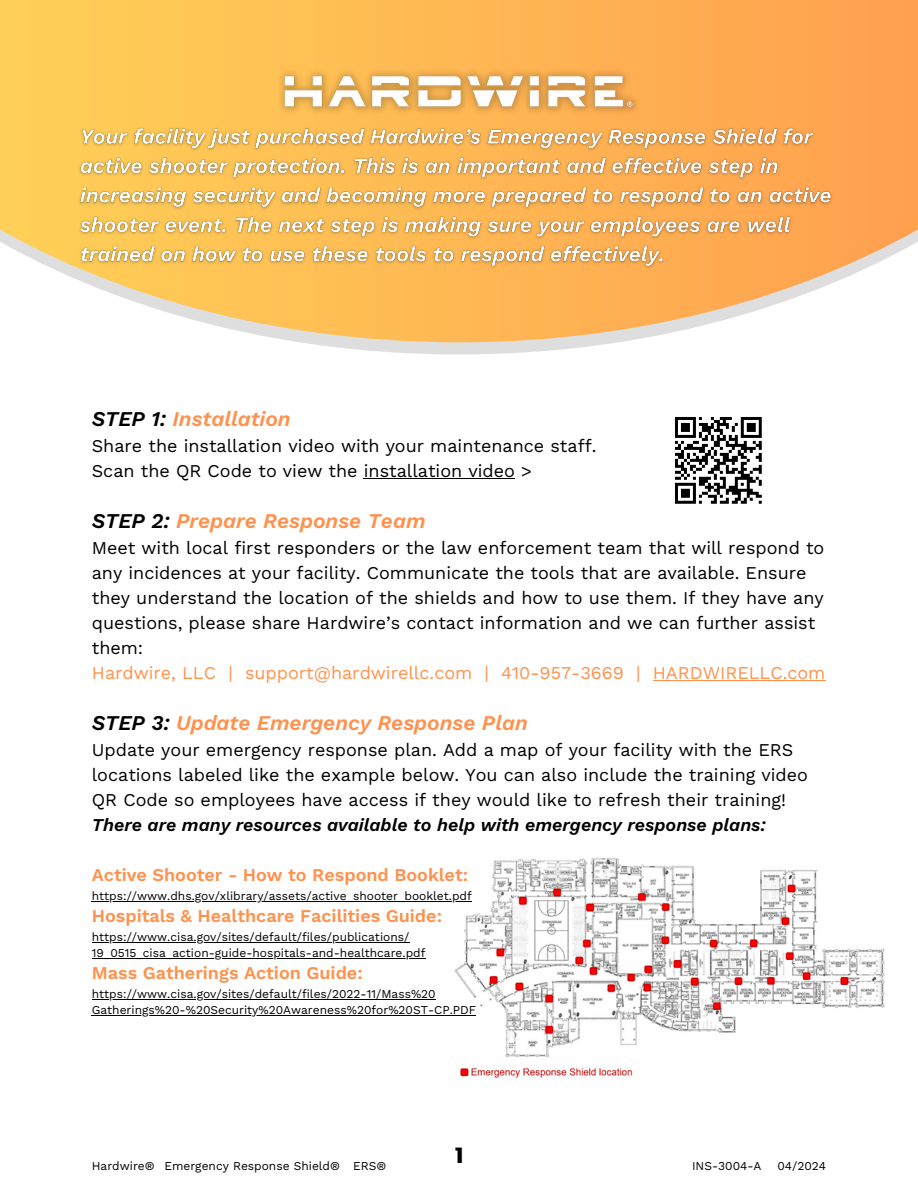
<style>
.page{position:relative;width:918px;height:1188px;background:#fff}
.page>*{position:absolute;margin:0;border:0;box-sizing:border-box;transform-origin:0 0}
.t1{font:700 24px "Teko";color:#000}
.t2{font:italic 600 21px "Work Sans";color:#ff914d}
.t3{font:18px/25px "Work Sans";color:#000}
.t4{font:600 18px "Work Sans";color:#ff914d}
.t5{font:12px "Work Sans";color:#000}
.s1{color:#000}
.s2{color:#ff914d}
.s3{font-weight:600;font-style:italic}
</style>
<div class="page">
<svg style="left:299px;top:342px;width:320px;height:13px;fill:#dedede"></svg>
<svg style="left:0;top:0;width:918px;height:342px;background:#fdc370"></svg>
<img style="left:454px;top:858px;width:431px;height:220px">
<hr style="left:364px;top:478px;width:151px;height:1px;background:#000">
<hr style="left:653px;top:680px;width:172px;height:1px;background:#ff914d">
<hr style="left:92px;top:901px;width:380px;height:1px;background:#000">
<hr style="left:92px;top:942px;width:317px;height:1px;background:#000">
<hr style="left:92px;top:958px;width:333px;height:1px;background:#000">
<hr style="left:92px;top:999px;width:344px;height:1px;background:#000">
<hr style="left:92px;top:1015px;width:384px;height:1px;background:#000">
<img style="left:74px;top:122px;width:762px;height:151px">
<svg style="left:675px;top:417px;width:87px;height:87px"></svg>
<img style="left:276px;top:66px;width:366px;height:51px">
<h2 class="t2" style="left:92px;top:406px;width:200px"><span class="s1">STEP 1:</span> Installation</h2>
<h2 class="t3" style="left:92px;top:433px;width:506px">Share the installation video with your maintenance staff.<br>Scan the QR Code to view the installation video &gt;</h2>
<h2 class="t2" style="left:92px;top:508px;width:335px"><span class="s1">STEP 2:</span> Prepare Response Team</h2>
<h2 class="t3" style="left:92px;top:535px;width:735px">Meet with local first responders or the law enforcement team that will respond to any incidences at your facility. Communicate the tools that are available. Ensure they understand the location of the shields and how to use them. If they have any questions, please share Hardwire’s contact information and we can further assist them:<br><span class="s2">Hardwire, LLC | support@hardwirellc.com | 410-957-3669 | HARDWIRELLC.com</span></h2>
<h2 class="t2" style="left:92px;top:710px;width:438px"><span class="s1">STEP 3:</span> Update Emergency Response Plan</h2>
<h2 class="t3" style="left:92px;top:737px;width:718px">Update your emergency response plan. Add a map of your facility with the ERS locations labeled like the example below. You can also include the training video QR Code so employees have access if they would like to refresh their training!<br><span class="s3">There are many resources available to help with emergency response plans:</span></h2>
<p class="t4" style="left:92px;top:864px;width:378px">Active Shooter - How to Respond Booklet:</p>
<p class="t5" style="left:92px;top:889px;width:382px">https://www.dhs.gov/xlibrary/assets/active_shooter_booklet.pdf</p>
<p class="t4" style="left:92px;top:905px;width:352px">Hospitals &amp; Healthcare Facilities Guide:</p>
<p class="t5" style="left:92px;top:930px;width:319px">https://www.cisa.gov/sites/default/files/publications/</p>
<p class="t5" style="left:92px;top:946px;width:335px">19_0515_cisa_action-guide-hospitals-and-healthcare.pdf</p>
<p class="t4" style="left:92px;top:962px;width:272px">Mass Gatherings Action Guide:</p>
<p class="t5" style="left:92px;top:987px;width:345px">https://www.cisa.gov/sites/default/files/2022-11/Mass%20</p>
<p class="t5" style="left:92px;top:1003px;width:386px">Gatherings%20-%20Security%20Awareness%20for%20ST-CP.PDF</p>
<p class="t1" style="left:455px;top:1140px;width:9px">1</p>
<p class="t5" style="left:92px;top:1159px;width:64px">Hardwire®</p>
<h3 class="t5" style="left:164px;top:1159px;width:177px">Emergency Response Shield®</h3>
<h3 class="t5" style="left:353px;top:1159px;width:35px">ERS®</h3>
<p class="t5" style="left:692px;top:1159px;width:71px">INS-3004-A</p>
<p class="t5" style="left:777px;top:1159px;width:50px">04/2024</p>
</div>
